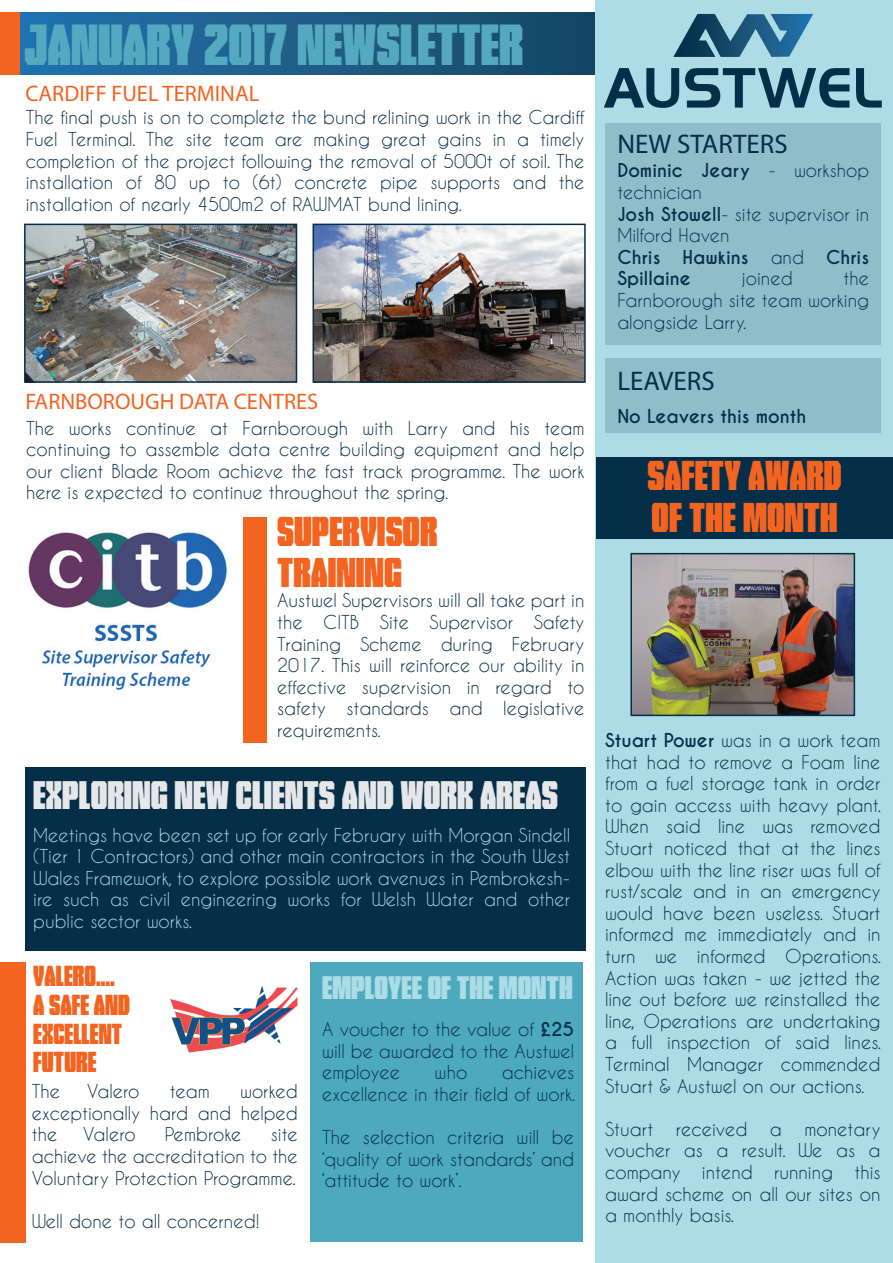
<style>
.page{position:relative;width:893px;height:1263px;background:#fff}
.page>*{position:absolute;margin:0;border:0;box-sizing:border-box;transform-origin:0 0}
.t1{font:48px "Tank";color:#54a9c0}
.t2{font:34.5px/41.4px "Tank";color:#f36421}
.t3{font:33px "Tank";color:#e6e7e9}
.t4{font:27px "Tank";color:#acdce5}
.t5{font:27px "Myriad Pro";color:#052e49}
.t6{font:24px/28.8px "Tank";color:#f36421;scale:.96 1}
.t7{font:22.5px "Myriad Pro";color:#f36421}
.t8{font:18px/21.6px "Caviar Dreams";color:#052e49;text-align:justify}
.t9{font:18px/21.6px "Caviar Dreams";color:#acdce5;text-align:justify}
.t10{font:700 18px "Caviar Dreams";color:#052e49}
.s1{font-weight:700}
</style>
<div class="page">
<svg style="left:0;top:12px;width:595px;height:63px;background:#1d5c87"></svg>
<div style="left:595px;top:0;width:298px;height:1263px;background:#acdce5"></div>
<svg style="left:673px;top:14px;width:140px;height:43px"></svg>
<svg style="left:604px;top:68px;width:75px;height:40px"></svg>
<svg style="left:685px;top:68px;width:164px;height:40px"></svg>
<svg style="left:856px;top:68px;width:26px;height:40px"></svg>
<div style="left:0;top:962px;width:26px;height:280px;background:#f36421"></div>
<img style="left:28px;top:532px;width:199px;height:158px">
<img style="left:170px;top:985px;width:128px;height:68px">
<div style="left:243px;top:517px;width:24px;height:226px;background:#f36421"></div>
<div style="left:25px;top:767px;width:560px;height:184px;background:#052e49"></div>
<div style="left:0;top:13px;width:19px;height:62px;background:#f36421"></div>
<div style="left:596px;top:457px;width:297px;height:82px;background:#052e49"></div>
<div style="left:311px;top:962px;width:272px;height:280px;background:#4da9be"></div>
<img style="left:633px;top:556px;width:219px;height:157px">
<div style="left:630px;top:553px;width:225px;height:163px;border:2px solid #032d48"></div>
<div style="left:605px;top:123px;width:275px;height:221px;background:#8fbeca"></div>
<div style="left:605px;top:358px;width:275px;height:75px;background:#8fbeca"></div>
<img style="left:316px;top:227px;width:267px;height:153px">
<div style="left:313px;top:224px;width:273px;height:159px;border:2px solid #032d48"></div>
<img style="left:27px;top:227px;width:267px;height:153px">
<div style="left:24px;top:224px;width:273px;height:159px;border:2px solid #032d48"></div>
<h1 class="t1" style="left:24px;top:14px;width:501px">JANUARY 2017 NEWSLETTER</h1>
<p class="t7" style="left:25px;top:80px;width:236px">CARDIFF FUEL TERMINAL</p>
<p class="t8" style="left:26px;top:106px;width:560px">The final push is on to complete the bund relining work in the Cardiff Fuel Terminal. The site team are making great gains in a timely completion of the project following the removal of 5000t of soil. The installation of 80 up to (6t) concrete pipe supports and the installation of nearly 4500m2 of RAWMAT bund lining.</p>
<p class="t7" style="left:25px;top:387px;width:294px">FARNBOROUGH DATA CENTRES</p>
<p class="t8" style="left:26px;top:417px;width:560px">The works continue at Farnborough with Larry and his team continuing to assemble data centre building equipment and help our client Blade Room achieve the fast track programme. The work here is expected to continue throughout the spring.</p>
<h2 class="t2" style="left:277px;top:510px;width:162px">SUPERVISOR<br>TRAINING</h2>
<p class="t8" style="left:277px;top:589px;width:309px">Austwel Supervisors will all take part in the CITB Site Supervisor Safety Training Scheme during February 2017. This will reinforce our ability in effective supervision in regard to safety standards and legislative requirements.</p>
<h3 class="t3" style="left:33px;top:773px;width:526px">EXPLORING NEW CLIENTS AND WORK AREAS</h3>
<p class="t9" style="left:33px;top:823px;width:538px">Meetings have been set up for early February with Morgan Sindell (Tier 1 Contractors) and other main contractors in the South West Wales Framework, to explore possible work avenues in Pembrokesh&shy;ire such as civil engineering works for Welsh Water and other public sector works.</p>
<h3 class="t6" style="left:33px;top:961px;width:102px">VALERO....<br>A SAFE AND<br>EXCELLENT<br>FUTURE</h3>
<p class="t8" style="left:32px;top:1080px;width:30px">The</p>
<p class="t8" style="left:87px;top:1080px;width:54px">Valero</p>
<p class="t8" style="left:170px;top:1080px;width:42px">team</p>
<p class="t8" style="left:32px;top:1080px;width:268px;text-indent:208px">worked exceptionally hard and helped the</p>
<p class="t8" style="left:83px;top:1123px;width:54px">Valero</p>
<p class="t8" style="left:165px;top:1123px;width:78px">Pembroke</p>
<p class="t8" style="left:32px;top:1123px;width:268px;text-indent:239px">site achieve the accreditation to the Voluntary Protection Programme.</p>
<p class="t8" style="left:32px;top:1210px;width:229px">Well done to all concerned!</p>
<h3 class="t4" style="left:322px;top:970px;width:252px">EMPLOYEE OF THE MONTH</h3>
<p class="t8" style="left:322px;top:1018px;width:254px">A voucher to the value of <span class="s1">£25 </span>will be awarded to the Austwel employee</p>
<p class="t8" style="left:322px;top:1061px;width:255px;text-align:right">achieves<br>excellence in their field of work.</p>
<p class="t8" style="left:322px;top:1126px;width:254px">The selection criteria will be ‘quality of work standards’ and ‘attitude to work’.</p>
<p class="t8" style="left:435px;top:1061px;width:34px">who</p>
<h3 class="t5" style="left:617px;top:127px;width:172px">NEW STARTERS</h3>
<p class="t8" style="left:617px;top:159px;width:253px;text-align:left"><span class="s1">Dominic Jeary</span> - workshop technician<br><span class="s1">Josh Stowell</span>- site supervisor in<br>Milford Haven<br><span class="s1">Chris Hawkins</span> and <span class="s1">Chris<br>Spillaine</span></p>
<p class="t8" style="left:617px;top:267px;width:253px;text-indent:226px">the Farnborough site team working alongside Larry.</p>
<p class="t8" style="left:742px;top:267px;width:52px">joined</p>
<h3 class="t5" style="left:617px;top:364px;width:99px">LEAVERS</h3>
<p class="t10" style="left:617px;top:405px;width:191px">No Leavers this month</p>
<h2 class="t2" style="left:647px;top:454px;width:196px">SAFETY AWARD<br>OF THE MONTH</h2>
<p class="t8" style="left:605px;top:729px;width:278px"><span class="s1">Stuart Power</span> was in a work team that had to remove a Foam line from a fuel storage tank in order to gain access with heavy plant.<br>When said line was removed Stuart noticed that at the lines elbow with the line riser was full of rust/scale and in an emergency would have been useless. Stuart informed me immediately and in turn we informed Operations.<br>Action was taken - we jetted the line out before we reinstalled the line, Operations are undertaking a full inspection of said lines.<br>Terminal Manager commended Stuart &amp; Austwel on our actions.</p>
<p class="t8" style="left:605px;top:1118px;width:50px">Stuart</p>
<p class="t8" style="left:676px;top:1118px;width:73px">received</p>
<p class="t8" style="left:770px;top:1118px;width:13px">a</p>
<p class="t8" style="left:605px;top:1118px;width:277px;text-indent:199px">monetary voucher as a result. We as a company intend running this award scheme on all our sites on a monthly basis.</p>
</div>
